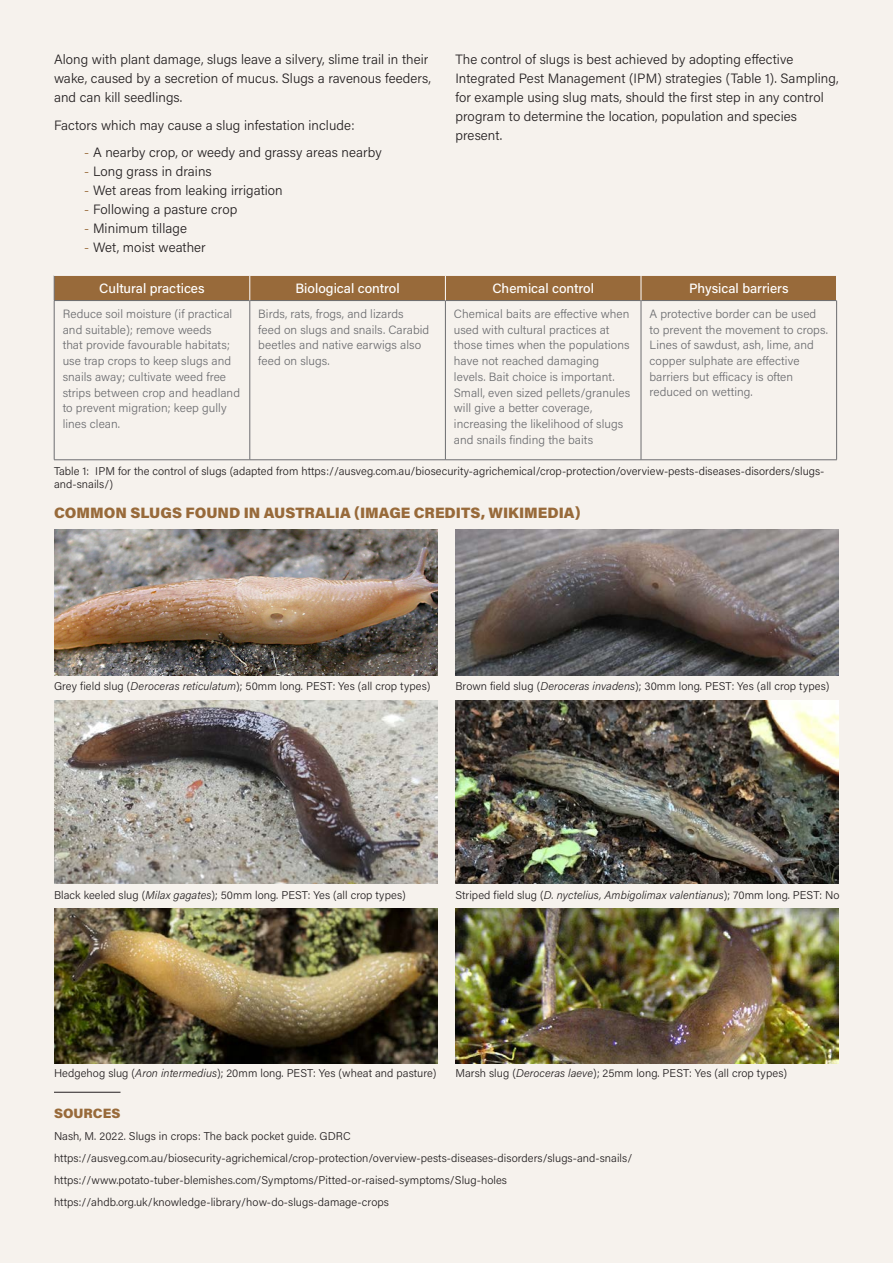
<style>
.page{position:relative;width:893px;height:1263px;background:#f6f2ed}
.page>*{position:absolute;margin:0;border:0;box-sizing:border-box;transform-origin:0 0}
.Head5{font:900 15px "Acumin Pro";color:#986a3a}
.Body_copy{font:300 13.5px/19px "Acumin Pro";letter-spacing:.005em;color:#231f20}
.Tab_head{font:500 13.5px "Acumin Pro";color:#fff}
.Reference_heading{font:900 13.5px "Acumin Pro";color:#986a3a}
.Tab_body{font:300 12px/15.8px "Acumin Pro";letter-spacing:.005em;color:#6c6d70}
.t1{font:300 11.25px/13.5px "Acumin Pro";letter-spacing:.005em;color:#231f20}
.s1{color:#986a3a}
.s2{font-style:italic}
</style>
<div class="page">
<hr style="left:54px;top:301px;width:1px;height:159px;background:#6c6d70">
<hr style="left:250px;top:301px;width:1px;height:159px;background:#6c6d70">
<hr style="left:445px;top:301px;width:1px;height:159px;background:#6c6d70">
<hr style="left:641px;top:301px;width:1px;height:159px;background:#6c6d70">
<hr style="left:836px;top:301px;width:1px;height:159px;background:#6c6d70">
<hr style="left:54px;top:459px;width:196px;height:1px;background:#6c6d70">
<hr style="left:250px;top:459px;width:195px;height:1px;background:#6c6d70">
<hr style="left:445px;top:459px;width:196px;height:1px;background:#6c6d70">
<hr style="left:641px;top:459px;width:196px;height:1px;background:#6c6d70">
<div style="left:54px;top:276px;width:783px;height:25px;background:#986a3a"></div>
<img style="left:54px;top:529px;width:383px;height:147px">
<img style="left:455px;top:529px;width:384px;height:147px">
<img style="left:54px;top:701px;width:383px;height:182px">
<img style="left:455px;top:701px;width:384px;height:183px">
<img style="left:54px;top:908px;width:383px;height:155px">
<img style="left:455px;top:909px;width:384px;height:154px">
<hr style="left:54px;top:1092px;width:67px;height:1px;background:#231f20">
<p class="Body_copy" style="left:455px;top:49px;width:385px">The control of slugs is best achieved by adopting effective Integrated Pest Management (IPM) strategies (Table 1). Sampling, for example using slug mats, should the first step in any control program to determine the location, population and species present.</p>
<p class="Body_copy" style="left:54px;top:49px;width:378px">Along with plant damage, slugs leave a silvery, slime trail in their wake, caused by a secretion of mucus. Slugs a ravenous feeders, and can kill seedlings.</p>
<p class="Body_copy" style="left:54px;top:115px;width:302px">Factors which may cause a slug infestation include:</p>
<p class="Body_copy" style="left:84px;top:142px;width:299px"><span class="s1">-</span> A nearby crop, or weedy and grassy areas nearby</p>
<p class="Body_copy" style="left:84px;top:161px;width:129px"><span class="s1">-</span> Long grass in drains</p>
<p class="Body_copy" style="left:84px;top:180px;width:200px"><span class="s1">-</span> Wet areas from leaking irrigation</p>
<p class="Body_copy" style="left:84px;top:200px;width:155px"><span class="s1">-</span> Following a pasture crop</p>
<p class="Body_copy" style="left:84px;top:219px;width:104px"><span class="s1">-</span> Minimum tillage</p>
<p class="Body_copy" style="left:84px;top:238px;width:123px"><span class="s1">-</span> Wet, moist weather</p>
<p class="Tab_head" style="left:99px;top:279px;width:107px">Cultural practices</p>
<p class="Tab_head" style="left:295px;top:279px;width:106px">Biological control</p>
<p class="Tab_head" style="left:492px;top:279px;width:103px">Chemical control</p>
<p class="Tab_head" style="left:689px;top:279px;width:101px">Physical barriers</p>
<p class="Tab_body" style="left:63px;top:305px;width:179px">Reduce soil moisture (if practical and suitable); remove weeds<br>that provide favourable habitats; use trap crops to keep slugs and snails away; cultivate weed free strips between crop and headland to prevent migration; keep gully lines clean.</p>
<p class="Tab_body" style="left:258px;top:305px;width:173px">Birds, rats, frogs, and lizards<br>feed on slugs and snails. Carabid beetles and native earwigs also feed on slugs.</p>
<p class="Tab_body" style="left:454px;top:305px;width:178px">Chemical baits are effective when used with cultural practices at those times when the populations have not reached damaging levels. Bait choice is important.<br>Small, even sized pellets/granules will give a better coverage, increasing the likelihood of slugs and snails finding the baits</p>
<p class="Tab_body" style="left:649px;top:305px;width:180px">A protective border can be used to prevent the movement to crops.<br>Lines of sawdust, ash, lime, and copper sulphate are effective barriers but efficacy is often reduced on wetting.</p>
<p class="t1" style="left:54px;top:463px;width:772px">Table 1: IPM for the control of slugs (adapted from https://ausveg.com.au/biosecurity-agrichemical/crop-protection/overview-pests-diseases-disorders/slugs&shy;and-snails/)</p>
<p class="Head5" style="left:54px;top:502px;width:528px">COMMON SLUGS FOUND IN AUSTRALIA (IMAGE CREDITS, WIKIMEDIA)</p>
<p class="t1" style="left:54px;top:679px;width:378px">Grey field slug (<span class="s2">Deroceras reticulatum</span>); 50mm long. PEST: Yes (all crop types)</p>
<p class="t1" style="left:455px;top:679px;width:376px">Brown field slug (<span class="s2">Deroceras invadens</span>); 30mm long. PEST: Yes (all crop types)</p>
<p class="t1" style="left:54px;top:887px;width:353px">Black keeled slug (<span class="s2">Milax gagates</span>); 50mm long. PEST: Yes (all crop types)</p>
<p class="t1" style="left:455px;top:887px;width:386px">Striped field slug (<span class="s2">D. nyctelius, Ambigolimax valentianus</span>); 70mm long. PEST: No</p>
<p class="t1" style="left:54px;top:1065px;width:384px">Hedgehog slug (<span class="s2">Aron intermedius</span>); 20mm long. PEST: Yes (wheat and pasture)</p>
<p class="t1" style="left:455px;top:1065px;width:333px">Marsh slug (<span class="s2">Deroceras laeve</span>); 25mm long. PEST: Yes (all crop types)</p>
<p class="Reference_heading" style="left:54px;top:1104px;width:68px">SOURCES</p>
<p class="t1" style="left:54px;top:1129px;width:298px">Nash, M. 2022. Slugs in crops: The back pocket guide. GDRC</p>
<p class="t1" style="left:54px;top:1151px;width:580px">https://ausveg.com.au/biosecurity-agrichemical/crop-protection/overview-pests-diseases-disorders/slugs-and-snails/</p>
<p class="t1" style="left:54px;top:1173px;width:455px">https://www.potato-tuber-blemishes.com/Symptoms/Pitted-or-raised-symptoms/Slug-holes</p>
<p class="t1" style="left:54px;top:1195px;width:337px">https://ahdb.org.uk/knowledge-library/how-do-slugs-damage-crops</p>
</div>
